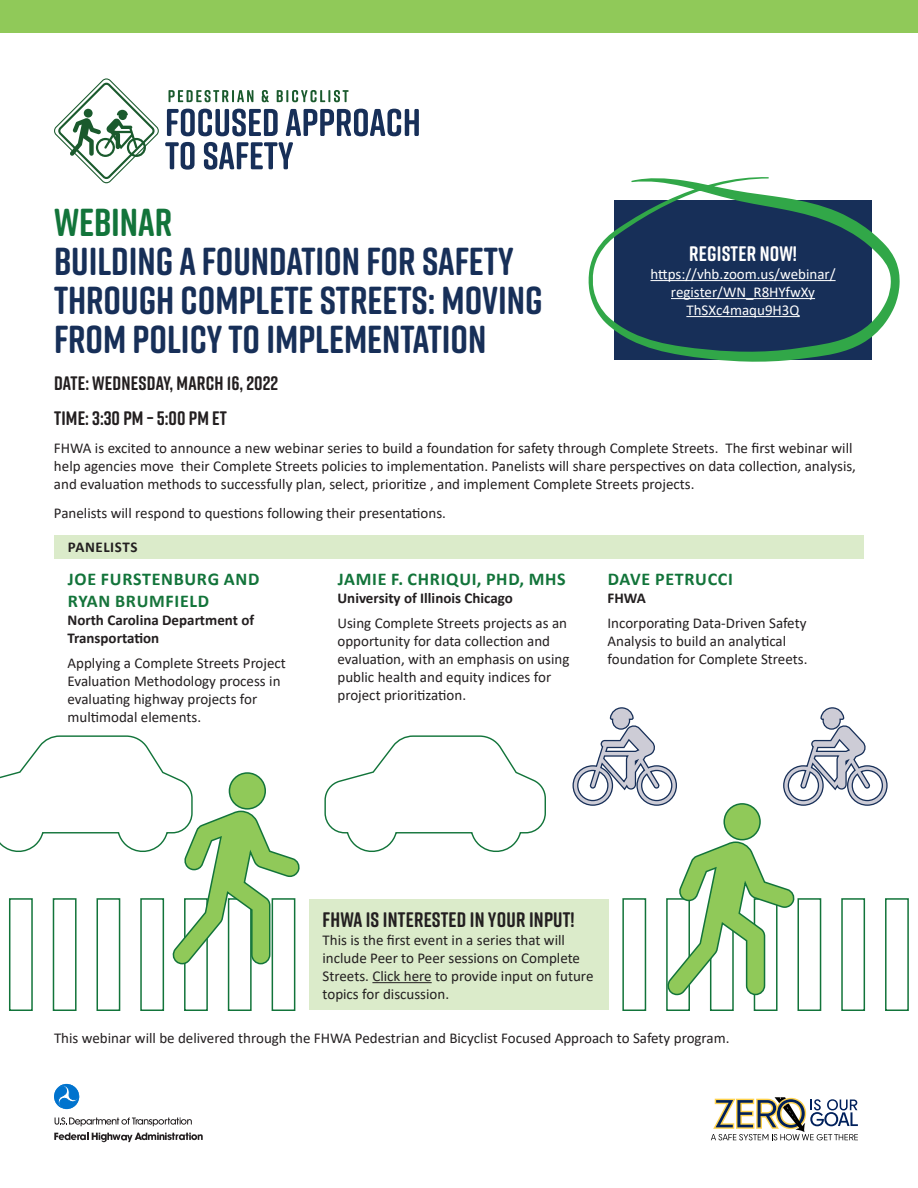
<style>
.page{position:relative;width:918px;height:1188px;background:#fff}
.page>*{position:absolute;margin:0;border:0;box-sizing:border-box;transform-origin:0 0}
.t1{font:700 39px/39px "Rift Soft";color:#172f58}
.t2{font:700 21px "Rift Soft";letter-spacing:.01em;color:#231f20}
.t3{font:700 21px "Rift Soft";letter-spacing:.01em;color:#fff}
.t4{font:700 19.5px "Rift Soft";letter-spacing:.01em;color:#231f20}
.t5{font:700 18px/21.6px "Calibri";letter-spacing:.04em;color:#12743a}
.t6{font:15px/18px "Calibri";color:#231f20}
.t7{font:700 15px/18px "Calibri";color:#231f20}
.t8{font:15px/18px "Calibri";color:#fff;text-align:center}
.t9{font:700 15px "Calibri";letter-spacing:.04em;color:#231f20}
.s1{color:#12743a}
.s2{color:#17743b}
</style>
<div class="page">
<svg style="left:55px;top:1117px;width:137px;height:9px"></svg>
<svg style="left:54px;top:1133px;width:149px;height:9px"></svg>
<svg style="left:54px;top:1084px;width:25px;height:25px"></svg>
<svg style="left:711px;top:1097px;width:147px;height:43px"></svg>
<svg style="left:54px;top:78px;width:105px;height:105px"></svg>
<svg style="left:167px;top:109px;width:111px;height:27px"></svg>
<svg style="left:286px;top:109px;width:133px;height:27px"></svg>
<svg style="left:165px;top:142px;width:30px;height:28px"></svg>
<svg style="left:204px;top:142px;width:89px;height:28px"></svg>
<svg style="left:169px;top:90px;width:84px;height:12px"></svg>
<svg style="left:262px;top:90px;width:7px;height:12px"></svg>
<svg style="left:277px;top:90px;width:72px;height:12px"></svg>
<div style="left:54px;top:535px;width:810px;height:23px;background:#dbebca"></div>
<svg style="left:588px;top:177px;width:312px;height:185px;fill:#172f58"></svg>
<div style="left:309px;top:899px;width:300px;height:111px;background:#dbebca"></div>
<hr style="left:372px;top:982px;width:60px;height:1px;background:#231f20">
<svg style="left:324px;top:735px;width:222px;height:117px"></svg>
<div style="left:272px;top:898px;width:23px;height:113px;background:#fff;border:2px solid #12743a"></div>
<div style="left:228px;top:898px;width:24px;height:113px;background:#fff;border:2px solid #12743a"></div>
<div style="left:184px;top:898px;width:24px;height:113px;background:#fff;border:2px solid #12743a"></div>
<div style="left:140px;top:898px;width:24px;height:113px;background:#fff;border:2px solid #12743a"></div>
<div style="left:97px;top:898px;width:23px;height:113px;background:#fff;border:2px solid #12743a"></div>
<div style="left:53px;top:898px;width:24px;height:113px;background:#fff;border:2px solid #12743a"></div>
<div style="left:9px;top:898px;width:24px;height:113px;background:#fff;border:2px solid #12743a"></div>
<div style="left:885px;top:898px;width:24px;height:113px;background:#fff;border:2px solid #12743a"></div>
<div style="left:841px;top:898px;width:24px;height:113px;background:#fff;border:2px solid #12743a"></div>
<div style="left:797px;top:898px;width:24px;height:113px;background:#fff;border:2px solid #12743a"></div>
<div style="left:754px;top:898px;width:24px;height:113px;background:#fff;border:2px solid #12743a"></div>
<div style="left:710px;top:898px;width:24px;height:113px;background:#fff;border:2px solid #12743a"></div>
<div style="left:666px;top:898px;width:24px;height:113px;background:#fff;border:2px solid #12743a"></div>
<div style="left:622px;top:898px;width:24px;height:113px;background:#fff;border:2px solid #12743a"></div>
<svg style="left:0;top:735px;width:300px;height:230px"></svg>
<svg style="left:572px;top:707px;width:316px;height:289px"></svg>
<div style="left:0;top:0;width:918px;height:32px;background:#90c959"></div>
<p class="t1" style="left:54px;top:202px;width:490px"><span class="s1">WEBINAR<br></span>BUILDING A FOUNDATION FOR SAFETY<br>THROUGH COMPLETE STREETS: MOVING<br>FROM POLICY TO IMPLEMENTATION</p>
<p class="t3" style="left:689px;top:238px;width:109px">REGISTER NOW!</p>
<p class="t8" style="left:650px;top:265px;width:187px">https://vhb.zoom.us/webinar/ register/WN_R8HYfwXy<br>ThSXc4maqu9H3Q</p>
<p class="t4" style="left:54px;top:370px;width:226px">DATE: WEDNESDAY, MARCH 16, 2022</p>
<p class="t4" style="left:54px;top:404px;width:174px">TIME: 3:30 PM – 5:00 PM ET</p>
<p class="t6" style="left:54px;top:439px;width:804px">FHWA is excited to announce a new webinar series to build a foundation for safety through Complete Streets. The first webinar will help agencies move their Complete Streets policies to implementation. Panelists will share perspectives on data collection, analysis, and evaluation methods to successfully plan, select, prioritize , and implement Complete Streets projects.</p>
<p class="t6" style="left:54px;top:504px;width:394px">Panelists will respond to questions following their presentations.</p>
<p class="t9" style="left:68px;top:537px;width:71px">PANELISTS</p>
<p class="t5" style="left:68px;top:568px;width:193px">JOE FURSTENBURG AND<br>RY<span class="s2">AN BRUM</span>FIELD</p>
<p class="t7" style="left:67px;top:611px;width:188px">North Carolina Department of<br>Transportation</p>
<p class="t6" style="left:67px;top:653px;width:220px">Applying a Complete Streets Project<br>Evaluation Methodology process in evaluating highway projects for multimodal elements.</p>
<p class="t5" style="left:338px;top:568px;width:229px">JAMIE F. CHRIQUI, PHD, MHS</p>
<p class="t7" style="left:337px;top:589px;width:177px">University of Illinois Chicago</p>
<p class="t6" style="left:337px;top:614px;width:233px">Using Complete Streets projects as an opportunity for data collection and evaluation, with an emphasis on using public health and equity indices for project prioritization.</p>
<p class="t5" style="left:608px;top:568px;width:127px">DAVE PETRUCCI</p>
<p class="t7" style="left:607px;top:589px;width:40px">FHWA</p>
<p class="t6" style="left:607px;top:614px;width:201px">Incorporating Data-Driven Safety<br>Analysis to build an analytical foundation for Complete Streets.</p>
<p class="t2" style="left:323px;top:905px;width:254px">FHWA IS INTERESTED IN YOUR INPUT!</p>
<p class="t6" style="left:323px;top:931px;width:272px">This is the first event in a series that will include Peer to Peer sessions on Complete Streets. Click here to provide input on future topics for discussion.</p>
<p class="t6" style="left:54px;top:1028px;width:677px">This webinar will be delivered through the FHWA Pedestrian and Bicyclist Focused Approach to Safety program.</p>
</div>
